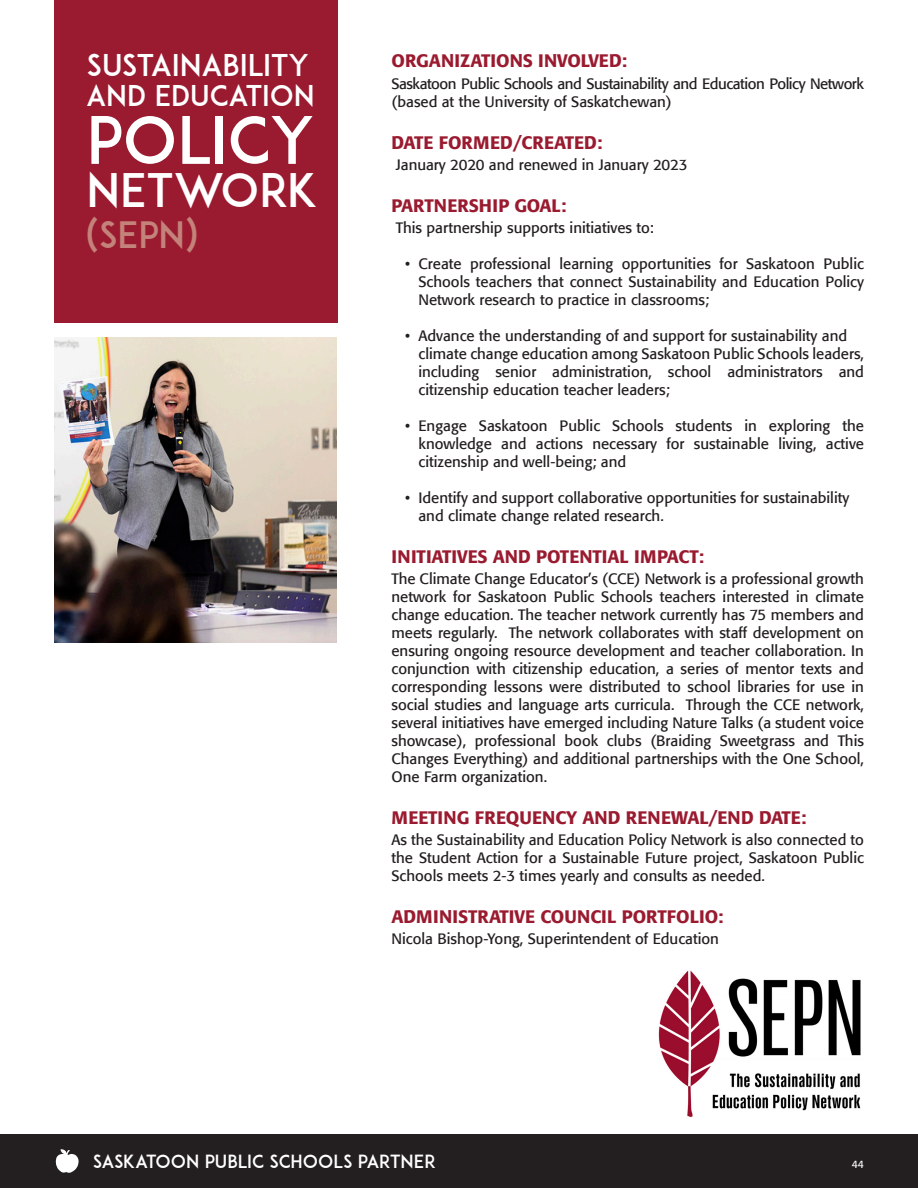
<style>
.page{position:relative;width:918px;height:1188px;background:#fff}
.page>*{position:absolute;margin:0;border:0;box-sizing:border-box;transform-origin:0 0}
.t1{font:64.5px "ADAM.CGPRO";color:#fff}
.t2{font:45.75px "ADAM.CGPRO";color:#fff}
.t3{font:36px "ADAM.CGPRO";color:#c3827a}
.t4{font:29.7px "ADAM.CGPRO";color:#fff}
.t5{font:28.35px "ADAM.CGPRO";color:#fff}
.headers{font:500 18px "Formata";color:#9a1a2f}
.t6{font:18px "ADAM.CGPRO";color:#fff}
.t7{font:15px/18px "Formata";color:#231f20;text-align:justify}
.t8{font:15px/18px "Formata";letter-spacing:-.03em;color:#231f20}
.t9{font:10.5px "Formata";color:#fff}
</style>
<div class="page">
<div style="left:0;top:1134px;width:918px;height:54px;background:#231f20"></div>
<img style="left:658px;top:971px;width:203px;height:146px">
<div style="left:54px;top:0;width:284px;height:322px;background:#9a1a2f"></div>
<img style="left:55px;top:338px;width:282px;height:305px">
<svg style="left:56px;top:1149px;width:23px;height:24px"></svg>
<p class="t4" style="left:86px;top:47px;width:224px">SUSTAINABILITY</p>
<p class="t5" style="left:86px;top:78px;width:230px">AND EDUCATION</p>
<p class="t1" style="left:86px;top:101px;width:229px">POLICY</p>
<p class="t2" style="left:86px;top:163px;width:233px">NETWORK</p>
<p class="t3" style="left:86px;top:213px;width:113px">(SEPN)</p>
<p class="headers" style="left:392px;top:50px;width:237px">ORGANIZATIONS INVOLVED:</p>
<p class="t8" style="left:392px;top:74px;width:474px">Saskatoon Public Schools and Sustainability and Education Policy Network (based at the University of Saskatchewan)</p>
<p class="headers" style="left:392px;top:131px;width:212px">DATE FORMED/CREATED:</p>
<p class="t7" style="left:396px;top:155px;width:293px">January 2020 and renewed in January 2023</p>
<p class="headers" style="left:392px;top:194px;width:176px">PARTNERSHIP GOAL:</p>
<p class="t7" style="left:396px;top:219px;width:260px">This partnership supports initiatives to:</p>
<p class="t7" style="left:418px;top:255px;width:447px;text-indent:-14px">• Create professional learning opportunities for Saskatoon Public Schools teachers that connect Sustainability and Education Policy Network research to practice in classrooms;</p>
<p class="t7" style="left:418px;top:327px;width:447px;text-align:left;text-indent:-14px">• Advance the understanding of and support for sustainability and climate change education among Saskatoon Public Schools leaders, including senior administration, school administrators and citizenship education teacher leaders;</p>
<p class="t7" style="left:418px;top:417px;width:447px;text-indent:-14px">• Engage Saskatoon Public Schools students in exploring the knowledge and actions necessary for sustainable living, active citizenship and well-being; and</p>
<p class="t7" style="left:418px;top:489px;width:432px;text-indent:-14px">• Identify and support collaborative opportunities for sustainability and climate change related research.</p>
<p class="headers" style="left:392px;top:545px;width:314px">INITIATIVES AND POTENTIAL IMPACT:</p>
<p class="t7" style="left:392px;top:570px;width:474px">The Climate Change Educator’s (CCE) Network is a professional growth network for Saskatoon Public Schools teachers interested in climate change education. The teacher network currently has 75 members and meets regularly. The network collaborates with staff development on ensuring ongoing resource development and teacher collaboration. In conjunction with citizenship education, a series of mentor texts and corresponding lessons were distributed to school libraries for use in social studies and language arts curricula. Through the CCE network, several initiatives have emerged including Nature Talks (a student voice showcase), professional book clubs (Braiding Sweetgrass and This Changes Everything) and additional partnerships with the One School, One Farm organization.</p>
<p class="headers" style="left:392px;top:806px;width:416px">MEETING FREQUENCY AND RENEWAL/END DATE:</p>
<p class="t7" style="left:392px;top:831px;width:474px">As the Sustainability and Education Policy Network is also connected to the Student Action for a Sustainable Future project, Saskatoon Public Schools meets 2-3 times yearly and consults as needed.</p>
<p class="headers" style="left:392px;top:906px;width:334px">ADMINISTRATIVE COUNCIL PORTFOLIO:</p>
<p class="t7" style="left:392px;top:930px;width:329px">Nicola Bishop-Yong, Superintendent of Education</p>
<p class="t6" style="left:93px;top:1150px;width:345px">SASKATOON PUBLIC SCHOOLS PARTNER</p>
<p class="t9" style="left:852px;top:1158px;width:14px">44</p>
</div>
